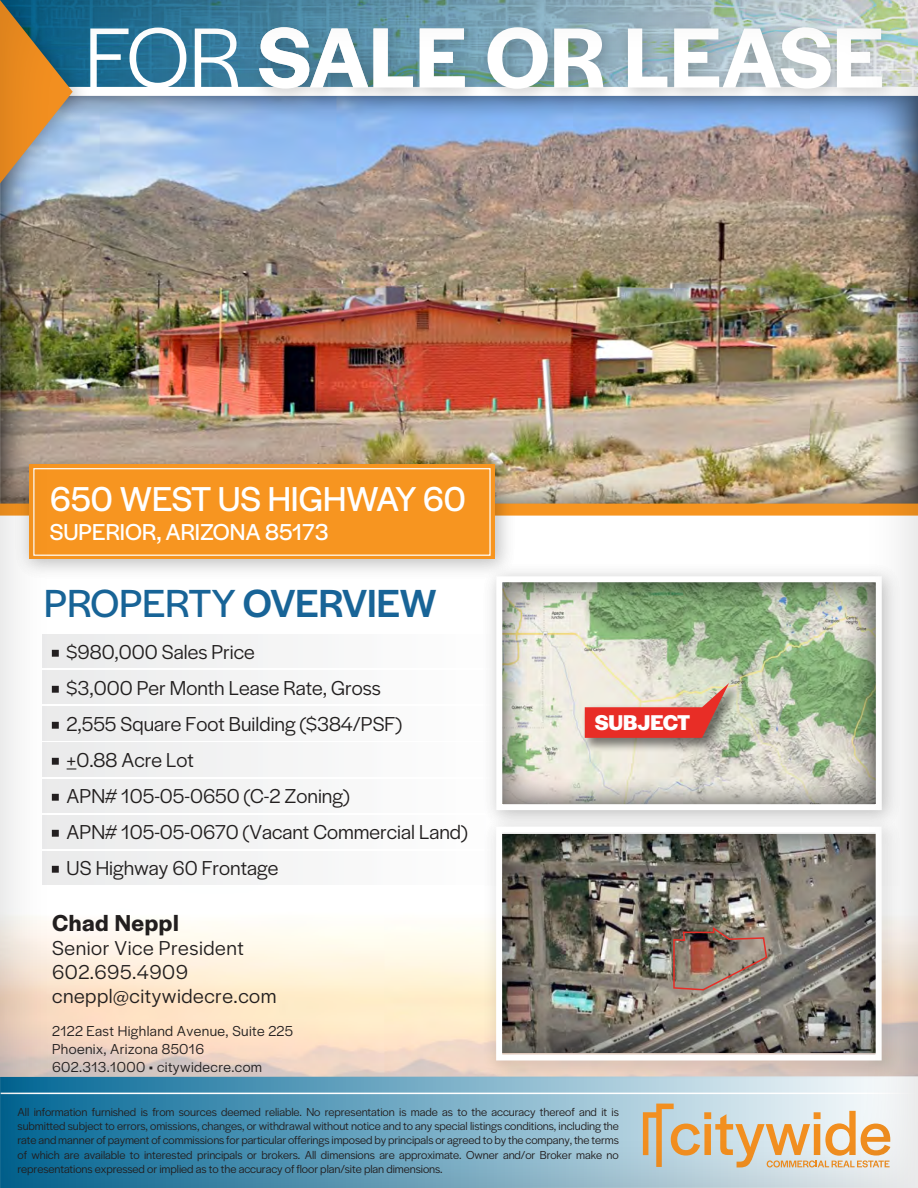
<style>
.page{position:relative;width:918px;height:1188px;background:#fff}
.page>*{position:absolute;margin:0;border:0;box-sizing:border-box;transform-origin:0 0}
.t1{font:600 88.95px "Halyard Display";color:#fff}
.t2{font:40.8px "Halyard Display";color:#186497}
.t3{font:36px "Halyard Display";letter-spacing:-.005em;color:#fff}
.t4{font:24px "Halyard Display";color:#fff}
.t5{font:600 24px "Halyard Display";letter-spacing:.025em;color:#221f1f}
.t6{font:700 22.2px "Halyard Display";letter-spacing:-.01em;color:#fff}
.t7{font:21px "Halyard Display";color:#221f1f}
.t8{font:21px/24.5px "Halyard Display";letter-spacing:.025em;color:#221f1f}
.t9{font:15px/18px "Halyard Display";letter-spacing:.025em;color:#221f1f}
.t10{font:12px/14.4px "Halyard Display";letter-spacing:-.005em;color:#231f20;text-align:justify}
.s1{font-weight:400}
.s2{font-weight:500}
</style>
<div class="page">
<img style="left:0;top:0;width:918px;height:1188px">
<h1 class="t1" style="left:85px;top:-6px;width:801px"><span class="s1">FOR</span> SALE OR LEASE</h1>
<h3 class="t3" style="left:50px;top:473px;width:418px">650 WEST US HIGHWAY 60</h3>
<h3 class="t4" style="left:50px;top:515px;width:280px">SUPERIOR, ARIZONA 85173</h3>
<h2 class="t2" style="left:44px;top:574px;width:394px">PROPERTY <span class="s2">OVERVIEW</span></h2>
<h3 class="t7" style="left:52px;top:637px;width:204px">• $980,000 Sales Price</h3>
<h3 class="t7" style="left:52px;top:673px;width:330px">• $3,000 Per Month Lease Rate, Gross</h3>
<h3 class="t7" style="left:52px;top:709px;width:351px">• 2,555 Square Foot Building ($384/PSF)</h3>
<h3 class="t7" style="left:52px;top:745px;width:143px">• +0.88 Acre Lot</h3>
<h3 class="t7" style="left:52px;top:781px;width:299px">• APN# 105-05-0650 (C-2 Zoning)</h3>
<h3 class="t7" style="left:52px;top:817px;width:417px">• APN# 105-05-0670 (Vacant Commercial Land)</h3>
<h3 class="t7" style="left:52px;top:853px;width:228px">• US Highway 60 Frontage</h3>
<h3 class="t6" style="left:595px;top:707px;width:97px">SUBJECT</h3>
<h3 class="t5" style="left:52px;top:906px;width:128px">Chad Neppl</h3>
<h3 class="t8" style="left:52px;top:934px;width:226px">Senior Vice President<br>602.695.4909 cneppl@citywidecre.com</h3>
<p class="t9" style="left:52px;top:1021px;width:242px">2122 East Highland Avenue, Suite 225<br>Phoenix, Arizona 85016<br>602.313.1000 • citywidecre.com</p>
<p class="t10" style="left:18px;top:1104px;width:603px">All information furnished is from sources deemed reliable. No representation is made as to the accuracy thereof and it is submitted subject to errors, omissions, changes, or withdrawal without notice and to any special listings conditions, including the rate and manner of payment of commissions for particular offerings imposed by principals or agreed to by the company, the terms of which are available to interested principals or brokers. All dimensions are approximate. Owner and/or Broker make no representations expressed or implied as to the accuracy of floor plan/site plan dimensions.</p>
</div>
